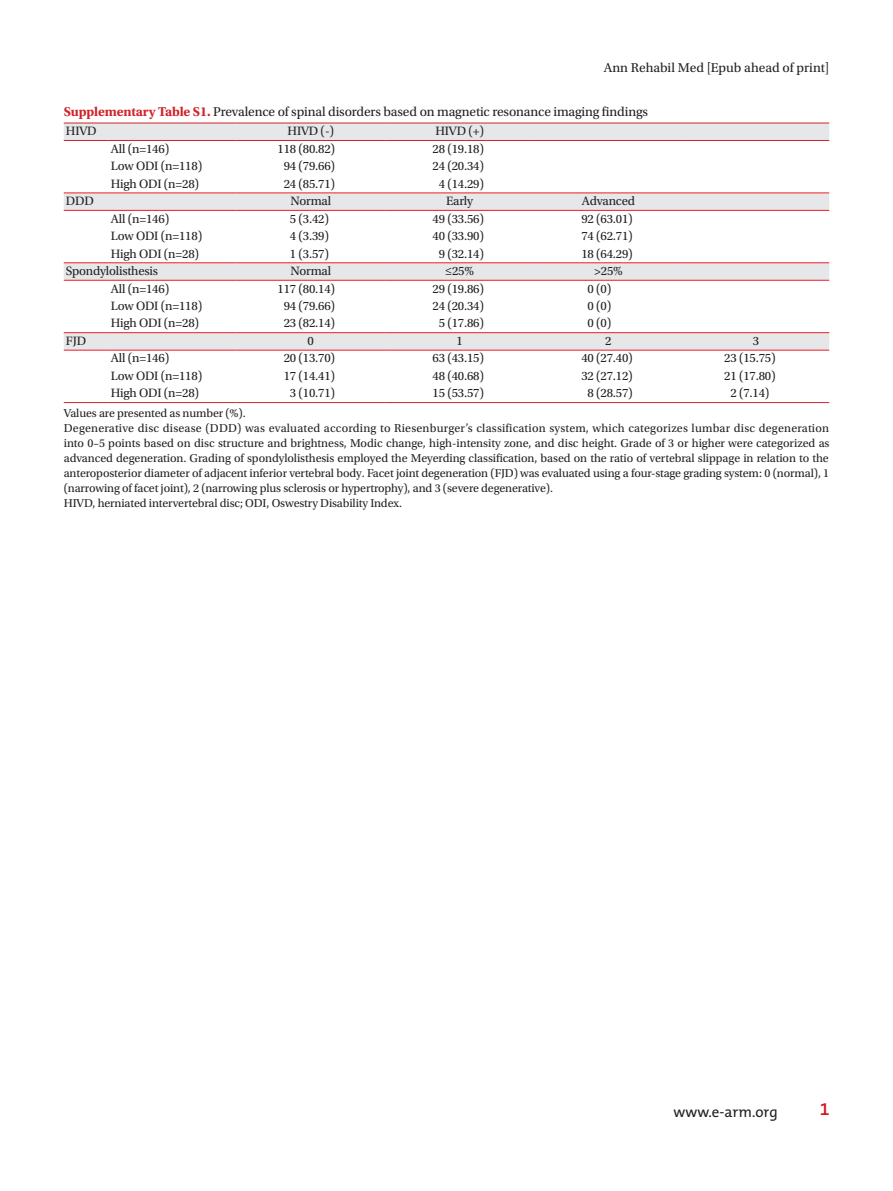
<style>
.page{position:relative;width:893px;height:1191px;background:#fff}
.page>*{position:absolute;margin:0;border:0;box-sizing:border-box;transform-origin:0 0}
.t1{font:600 18px "The Mix B W6";color:#d1161e}
.t2{font:15px "The Mix B W5 Plain";letter-spacing:.005em;color:#231f20}
.table-caption{font:13.5px "Utopia Std";letter-spacing:-.01em;color:#231f20}
.tbody{font:12.75px "Utopia Std";letter-spacing:-.015em;color:#231f20}
.table-wrap-foot{font:12px/15px "Utopia Std";letter-spacing:-.01em;color:#231f20;text-align:justify}
.s1{font-weight:700;color:#d1232a}
</style>
<div class="page">
<svg style="left:64px;top:124px;width:765px;height:226px"></svg>
<hr style="left:64px;top:402px;width:45px;height:1px;background:#d1232a">
<hr style="left:109px;top:402px;width:127px;height:1px;background:#d1232a">
<hr style="left:236px;top:402px;width:149px;height:1px;background:#d1232a">
<hr style="left:385px;top:402px;width:149px;height:1px;background:#d1232a">
<hr style="left:534px;top:402px;width:149px;height:1px;background:#d1232a">
<hr style="left:683px;top:402px;width:146px;height:1px;background:#d1232a">
<hr style="left:64px;top:123px;width:45px;height:1px;background:#d1232a">
<hr style="left:109px;top:123px;width:127px;height:1px;background:#d1232a">
<hr style="left:236px;top:123px;width:149px;height:1px;background:#d1232a">
<hr style="left:385px;top:123px;width:149px;height:1px;background:#d1232a">
<hr style="left:534px;top:123px;width:149px;height:1px;background:#d1232a">
<hr style="left:683px;top:123px;width:146px;height:1px;background:#d1232a">
<hr style="left:64px;top:140px;width:45px;height:1px;background:#d1232a">
<hr style="left:109px;top:140px;width:127px;height:1px;background:#d1232a">
<hr style="left:236px;top:140px;width:149px;height:1px;background:#d1232a">
<hr style="left:385px;top:140px;width:149px;height:1px;background:#d1232a">
<hr style="left:534px;top:140px;width:149px;height:1px;background:#d1232a">
<hr style="left:683px;top:140px;width:146px;height:1px;background:#d1232a">
<hr style="left:64px;top:193px;width:45px;height:1px;background:#ee1d23">
<hr style="left:109px;top:193px;width:127px;height:1px;background:#ee1d23">
<hr style="left:236px;top:193px;width:149px;height:1px;background:#ee1d23">
<hr style="left:385px;top:193px;width:149px;height:1px;background:#ee1d23">
<hr style="left:534px;top:193px;width:149px;height:1px;background:#ee1d23">
<hr style="left:683px;top:193px;width:146px;height:1px;background:#ee1d23">
<hr style="left:64px;top:210px;width:45px;height:1px;background:#ee1d23">
<hr style="left:109px;top:210px;width:127px;height:1px;background:#ee1d23">
<hr style="left:236px;top:210px;width:149px;height:1px;background:#ee1d23">
<hr style="left:385px;top:210px;width:149px;height:1px;background:#ee1d23">
<hr style="left:534px;top:210px;width:149px;height:1px;background:#ee1d23">
<hr style="left:683px;top:210px;width:146px;height:1px;background:#ee1d23">
<hr style="left:64px;top:262px;width:45px;height:1px;background:#ee1d23">
<hr style="left:109px;top:262px;width:127px;height:1px;background:#ee1d23">
<hr style="left:236px;top:262px;width:149px;height:1px;background:#ee1d23">
<hr style="left:385px;top:262px;width:149px;height:1px;background:#ee1d23">
<hr style="left:534px;top:262px;width:149px;height:1px;background:#ee1d23">
<hr style="left:683px;top:262px;width:146px;height:1px;background:#ee1d23">
<hr style="left:64px;top:280px;width:45px;height:1px;background:#ee1d23">
<hr style="left:109px;top:280px;width:127px;height:1px;background:#ee1d23">
<hr style="left:236px;top:280px;width:149px;height:1px;background:#ee1d23">
<hr style="left:385px;top:280px;width:149px;height:1px;background:#ee1d23">
<hr style="left:534px;top:280px;width:149px;height:1px;background:#ee1d23">
<hr style="left:683px;top:280px;width:146px;height:1px;background:#ee1d23">
<hr style="left:64px;top:332px;width:45px;height:1px;background:#ee1d23">
<hr style="left:109px;top:332px;width:127px;height:1px;background:#ee1d23">
<hr style="left:236px;top:332px;width:149px;height:1px;background:#ee1d23">
<hr style="left:385px;top:332px;width:149px;height:1px;background:#ee1d23">
<hr style="left:534px;top:332px;width:149px;height:1px;background:#ee1d23">
<hr style="left:683px;top:332px;width:146px;height:1px;background:#ee1d23">
<hr style="left:64px;top:350px;width:45px;height:1px;background:#ee1d23">
<hr style="left:109px;top:350px;width:127px;height:1px;background:#ee1d23">
<hr style="left:236px;top:350px;width:149px;height:1px;background:#ee1d23">
<hr style="left:385px;top:350px;width:149px;height:1px;background:#ee1d23">
<hr style="left:534px;top:350px;width:149px;height:1px;background:#ee1d23">
<hr style="left:683px;top:350px;width:146px;height:1px;background:#ee1d23">
<p class="table-caption" style="left:604px;top:60px;width:227px">Ann Rehabil Med [Epub ahead of print]</p>
<p class="table-caption" style="left:64px;top:104px;width:586px"><span class="s1">Supplementary Table S1.</span> Prevalence of spinal disorders based on magnetic resonance imaging findings</p>
<p class="tbody" style="left:66px;top:124px;width:32px">HIVD</p>
<p class="tbody" style="left:288px;top:124px;width:48px">HIVD (-)</p>
<p class="tbody" style="left:435px;top:124px;width:50px">HIVD (+)</p>
<p class="tbody" style="left:111px;top:142px;width:60px">All (n=146)</p>
<p class="tbody" style="left:278px;top:142px;width:59px">118 (80.82)</p>
<p class="tbody" style="left:433px;top:142px;width:53px">28 (19.18)</p>
<p class="tbody" style="left:111px;top:159px;width:93px">Low ODI (n=118)</p>
<p class="tbody" style="left:284px;top:159px;width:53px">94 (79.66)</p>
<p class="tbody" style="left:433px;top:159px;width:53px">24 (20.34)</p>
<p class="tbody" style="left:111px;top:177px;width:90px">High ODI (n=28)</p>
<p class="tbody" style="left:284px;top:177px;width:53px">24 (85.71)</p>
<p class="tbody" style="left:439px;top:177px;width:47px">4 (14.29)</p>
<p class="tbody" style="left:66px;top:194px;width:29px">DDD</p>
<p class="tbody" style="left:290px;top:194px;width:42px">Normal</p>
<p class="tbody" style="left:446px;top:194px;width:29px">Early</p>
<p class="tbody" style="left:582px;top:194px;width:55px">Advanced</p>
<p class="tbody" style="left:111px;top:212px;width:60px">All (n=146)</p>
<p class="tbody" style="left:290px;top:212px;width:41px">5 (3.42)</p>
<p class="tbody" style="left:433px;top:212px;width:53px">49 (33.56)</p>
<p class="tbody" style="left:581px;top:212px;width:53px">92 (63.01)</p>
<p class="tbody" style="left:111px;top:229px;width:93px">Low ODI (n=118)</p>
<p class="tbody" style="left:290px;top:229px;width:41px">4 (3.39)</p>
<p class="tbody" style="left:433px;top:229px;width:53px">40 (33.90)</p>
<p class="tbody" style="left:581px;top:229px;width:53px">74 (62.71)</p>
<p class="tbody" style="left:111px;top:246px;width:90px">High ODI (n=28)</p>
<p class="tbody" style="left:290px;top:246px;width:41px">1 (3.57)</p>
<p class="tbody" style="left:439px;top:246px;width:47px">9 (32.14)</p>
<p class="tbody" style="left:581px;top:246px;width:53px">18 (64.29)</p>
<p class="tbody" style="left:66px;top:264px;width:94px">Spondylolisthesis</p>
<p class="tbody" style="left:290px;top:264px;width:42px">Normal</p>
<p class="tbody" style="left:445px;top:264px;width:30px">≤25%</p>
<p class="tbody" style="left:594px;top:264px;width:30px">&gt;25%</p>
<p class="tbody" style="left:111px;top:281px;width:60px">All (n=146)</p>
<p class="tbody" style="left:278px;top:281px;width:59px">117 (80.14)</p>
<p class="tbody" style="left:433px;top:281px;width:53px">29 (19.86)</p>
<p class="tbody" style="left:588px;top:281px;width:25px">0 (0)</p>
<p class="tbody" style="left:111px;top:299px;width:93px">Low ODI (n=118)</p>
<p class="tbody" style="left:284px;top:299px;width:53px">94 (79.66)</p>
<p class="tbody" style="left:433px;top:299px;width:53px">24 (20.34)</p>
<p class="tbody" style="left:588px;top:299px;width:25px">0 (0)</p>
<p class="tbody" style="left:111px;top:316px;width:90px">High ODI (n=28)</p>
<p class="tbody" style="left:284px;top:316px;width:53px">23 (82.14)</p>
<p class="tbody" style="left:439px;top:316px;width:47px">5 (17.86)</p>
<p class="tbody" style="left:588px;top:316px;width:25px">0 (0)</p>
<p class="tbody" style="left:66px;top:334px;width:22px">FJD</p>
<p class="tbody" style="left:308px;top:334px;width:8px">0</p>
<p class="tbody" style="left:456px;top:334px;width:8px">1</p>
<p class="tbody" style="left:605px;top:334px;width:8px">2</p>
<p class="tbody" style="left:753px;top:334px;width:8px">3</p>
<p class="tbody" style="left:111px;top:351px;width:60px">All (n=146)</p>
<p class="tbody" style="left:284px;top:351px;width:53px">20 (13.70)</p>
<p class="tbody" style="left:433px;top:351px;width:53px">63 (43.15)</p>
<p class="tbody" style="left:581px;top:351px;width:53px">40 (27.40)</p>
<p class="tbody" style="left:724px;top:351px;width:53px">23 (15.75)</p>
<p class="tbody" style="left:111px;top:369px;width:93px">Low ODI (n=118)</p>
<p class="tbody" style="left:284px;top:369px;width:53px">17 (14.41)</p>
<p class="tbody" style="left:433px;top:369px;width:53px">48 (40.68)</p>
<p class="tbody" style="left:581px;top:369px;width:53px">32 (27.12)</p>
<p class="tbody" style="left:724px;top:369px;width:53px">21 (17.80)</p>
<p class="tbody" style="left:111px;top:386px;width:90px">High ODI (n=28)</p>
<p class="tbody" style="left:290px;top:386px;width:47px">3 (10.71)</p>
<p class="tbody" style="left:433px;top:386px;width:53px">15 (53.57)</p>
<p class="tbody" style="left:588px;top:386px;width:47px">8 (28.57)</p>
<p class="tbody" style="left:730px;top:386px;width:41px">2 (7.14)</p>
<p class="table-wrap-foot" style="left:64px;top:406px;width:183px">Values are presented as number (%).</p>
<p class="table-wrap-foot" style="left:64px;top:421px;width:767px">Degenerative disc disease (DDD) was evaluated according to Riesenburger’s classification system, which categorizes lumbar disc degeneration into 0–5 points based on disc structure and brightness, Modic change, high-intensity zone, and disc height. Grade of 3 or higher were categorized as advanced degeneration. Grading of spondylolisthesis employed the Meyerding classification, based on the ratio of vertebral slippage in relation to the anteroposterior diameter of adjacent inferior vertebral body. Facet joint degeneration (FJD) was evaluated using a four-stage grading system: 0 (normal), 1 (narrowing of facet joint), 2 (narrowing plus sclerosis or hypertrophy), and 3 (severe degenerative).</p>
<p class="table-wrap-foot" style="left:64px;top:496px;width:340px">HIVD, herniated intervertebral disc; ODI, Oswestry Disability Index.</p>
<p class="t2" style="left:673px;top:1102px;width:106px">www.e-arm.org</p>
<h1 class="t1" style="left:820px;top:1097px;width:11px">1</h1>
</div>
